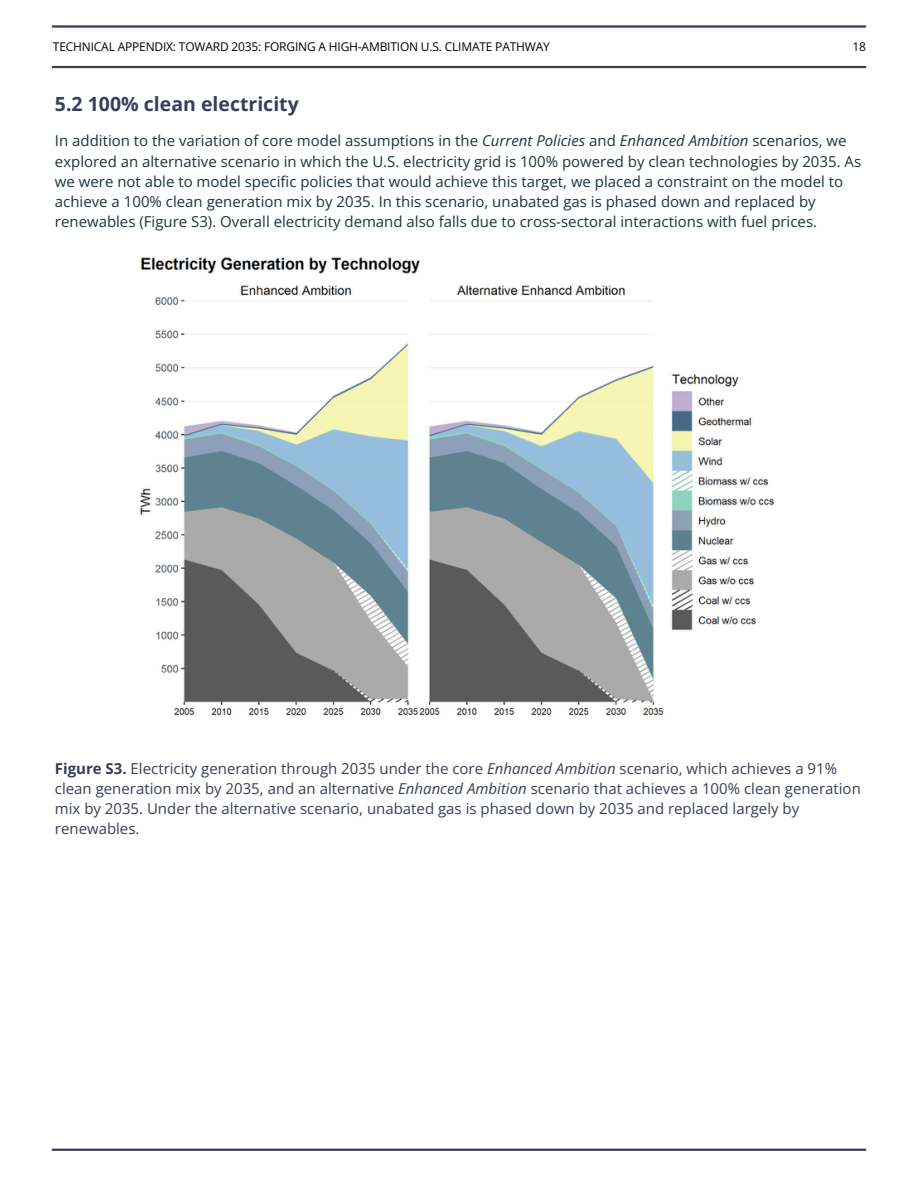
<style>
.page{position:relative;width:918px;height:1188px;background:#fff}
.page>*{position:absolute;margin:0;border:0;box-sizing:border-box;transform-origin:0 0}
.t1{font:700 19.5px "Open Sans";color:#393d5b}
.t2{font:15px/20.2px "Open Sans";color:#1c353b}
.t3{font:15px/20.2px "Open Sans";color:#393d5b}
.t4{font:12px "Open Sans";letter-spacing:-.015em;color:#000001}
.t5{font:12px "Open Sans";color:#000}
.s1{font-style:italic}
.s2{font-weight:700}
</style>
<div class="page">
<hr style="left:52px;top:1149px;width:814px;height:2px;background:#383e57">
<hr style="left:52px;top:25px;width:814px;height:3px;background:#383e57">
<hr style="left:52px;top:66px;width:814px;height:2px;background:#383e57">
<img style="left:140px;top:257px;width:634px;height:459px">
<p class="t4" style="left:53px;top:38px;width:498px">TECHNICAL APPENDIX: TOWARD 2035: FORGING A HIGH-AMBITION U.S. CLIMATE PATHWAY</p>
<p class="t5" style="left:852px;top:38px;width:15px">18</p>
<h1 class="t1" style="left:55px;top:90px;width:245px">5.2 100% clean electricity</h1>
<p class="t2" style="left:55px;top:130px;width:808px">In addition to the variation of core model assumptions in the <span class="s1">Current Policies</span> and <span class="s1">Enhanced Ambition</span> scenarios, we explored an alternative scenario in which the U.S. electricity grid is 100% powered by clean technologies by 2035. As we were not able to model specific policies that would achieve this target, we placed a constraint on the model to achieve a 100% clean generation mix by 2035. In this scenario, unabated gas is phased down and replaced by renewables (Figure S3). Overall electricity demand also falls due to cross-sectoral interactions with fuel prices.</p>
<p class="t3" style="left:55px;top:758px;width:807px"><span class="s2">Figure S3.</span> Electricity generation through 2035 under the core <span class="s1">Enhanced Ambition</span> scenario, which achieves a 91% clean generation mix by 2035, and an alternative <span class="s1">Enhanced Ambition</span> scenario that achieves a 100% clean generation mix by 2035. Under the alternative scenario, unabated gas is phased down by 2035 and replaced largely by renewables.</p>
</div>
